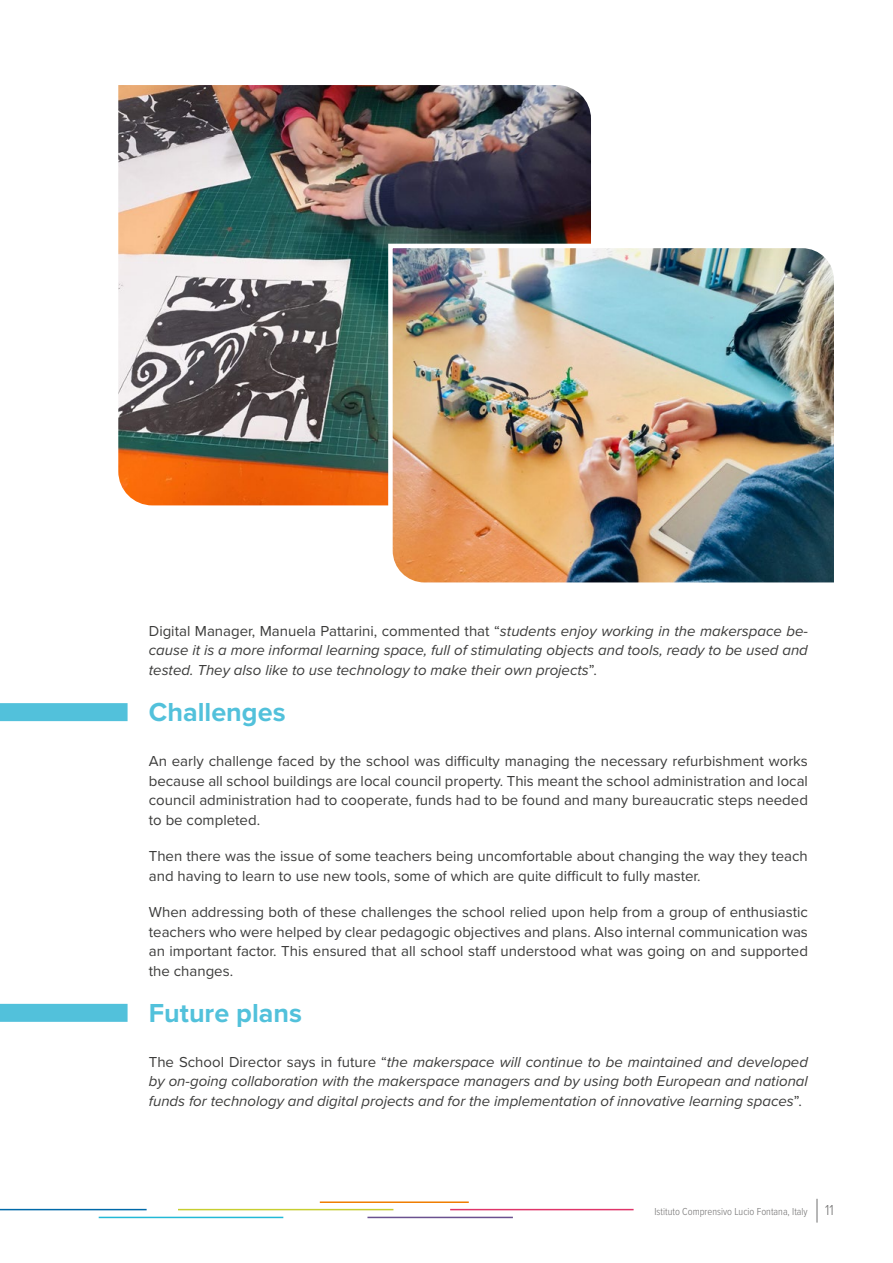
<style>
.page{position:relative;width:893px;height:1263px;background:#fff}
.page>*{position:absolute;margin:0;border:0;box-sizing:border-box;transform-origin:0 0}
.H2-P2{font:700 27px "Proxima Nova";color:#52c1db}
.t1{font:15px/19.5px "Proxima Nova";color:#3c3c3b;text-align:justify}
.t2{font:italic 15px/19.5px "Proxima Nova";color:#3c3c3b;text-align:justify}
.t3{font:300 10.5px "Proxima Nova Cond";color:#706f6f}
.s1{font-style:normal}
.s2{font-size:15px}
</style>
<div class="page">
<svg style="left:817px;top:1199px;width:1px;height:23px"></svg>
<hr style="left:0;top:1209px;width:147px;height:1px;background:#0069a9">
<hr style="left:99px;top:1217px;width:184px;height:1px;background:#23b9d6">
<hr style="left:178px;top:1209px;width:215px;height:1px;background:#c7ce31">
<hr style="left:320px;top:1201px;width:149px;height:2px;background:#ef7d00">
<hr style="left:450px;top:1209px;width:184px;height:1px;background:#e03469">
<hr style="left:367px;top:1217px;width:146px;height:1px;background:#6a518f">
<div style="left:0;top:703px;width:128px;height:18px;background:#52c1db"></div>
<div style="left:0;top:1004px;width:128px;height:18px;background:#52c1db"></div>
<img style="left:118px;top:85px;width:473px;height:420px">
<img style="left:386px;top:241px;width:448px;height:342px">
<p class="t2" style="left:149px;top:620px;width:661px"><span class="s1">Digital Manager, Manuela Pattarini, commented that “</span>students enjoy working in the makerspace be&shy;cause it is a more informal learning space, full of stimulating objects and tools, ready to be used and tested. They also like to use technology to make their own projects<span class="s1">”.</span></p>
<p class="H2-P2" style="left:149px;top:692px;width:138px">Challenges</p>
<p class="t1" style="left:149px;top:751px;width:661px">An early challenge faced by the school was difficulty managing the necessary refurbishment works because all school buildings are local council property. This meant the school administration and local council administration had to cooperate, funds had to be found and many bureaucratic steps needed to be completed.</p>
<p class="t1" style="left:149px;top:846px;width:661px">Then there was the issue of some teachers being uncomfortable about changing the way they teach and having to learn to use new tools, some of which are quite difficult to fully master.</p>
<p class="t1" style="left:149px;top:902px;width:661px">When addressing both of these challenges the school relied upon help from a group of enthusiastic teachers who were helped by clear pedagogic objectives and plans. Also internal communication was an important factor. This ensured that all school staff understood what was going on and supported the changes.</p>
<p class="H2-P2" style="left:149px;top:993px;width:155px">Future plans</p>
<p class="t2" style="left:149px;top:1051px;width:661px"><span class="s1">The School Director says in future “</span>the makerspace will continue to be maintained and developed by on-going collaboration with the makerspace managers and by using both European and national funds for technology and digital projects and for the implementation of innovative learning spaces<span class="s1">”.</span></p>
<p class="t3" style="left:654px;top:1203px;width:181px">Istituto Comprensivo Lucio Fontana, Italy <span class="s2">11</span></p>
</div>
